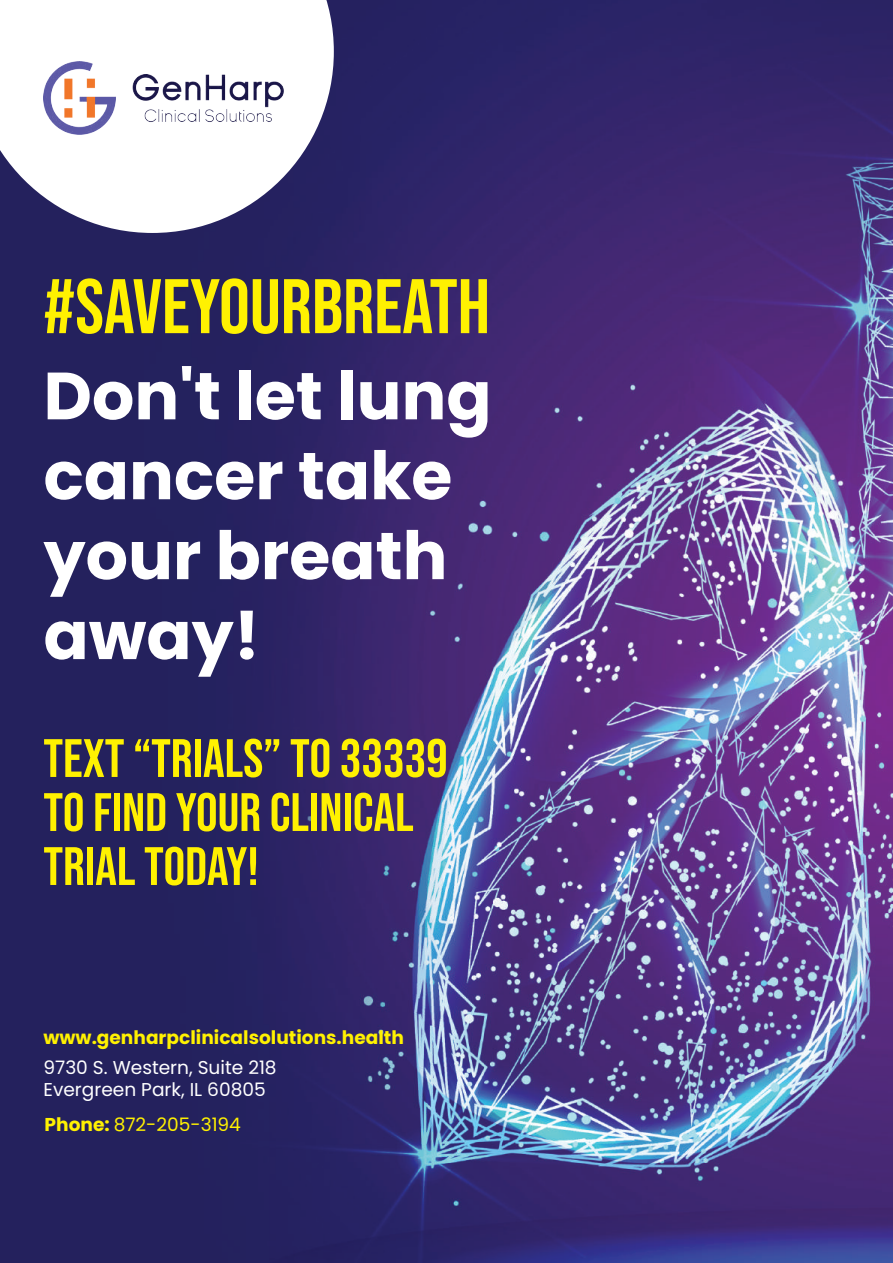
<style>
.page{position:relative;width:893px;height:1263px;background:#fff}
.page>*{position:absolute;margin:0;border:0;box-sizing:border-box;transform-origin:0 0}
.t1{font:77.1px "Bebas Neue";color:#fff101}
.t2{font:700 66.6px/79.9px "Poppins";color:#fff}
.t3{font:54px/54px "Bebas Neue";color:#fff101}
.t4{font:18.6px/22.4px "Poppins";color:#fff}
.t5{font:700 18.6px "Poppins";color:#fff101}
.t6{font:18.6px "Poppins";color:#fff101}
.s1{font-weight:700}
</style>
<div class="page">
<img style="left:0;top:0;width:893px;height:1263px">
<svg style="left:0;top:0;width:334px;height:233px"></svg>
<img style="left:44px;top:62px;width:248px;height:73px">
<h1 class="t1" style="left:44px;top:263px;width:448px">#SAVEYOURBREATH</h1>
<p class="t2" style="left:44px;top:356px;width:450px">Don't let lung cancer take your breath away!</p>
<p class="t3" style="left:43px;top:731px;width:406px">TEXT “TRIALS” TO 33339<br>TO FIND YOUR CLINICAL<br>TRIAL TODAY!</p>
<p class="t5" style="left:43px;top:1027px;width:362px">www.genharpclinicalsolutions.health</p>
<p class="t4" style="left:44px;top:1056px;width:235px">9730 S. Western, Suite 218<br>Evergreen Park, IL 60805</p>
<p class="t6" style="left:45px;top:1114px;width:198px"><span class="s1">Phone:</span> 872-205-3194</p>
</div>
